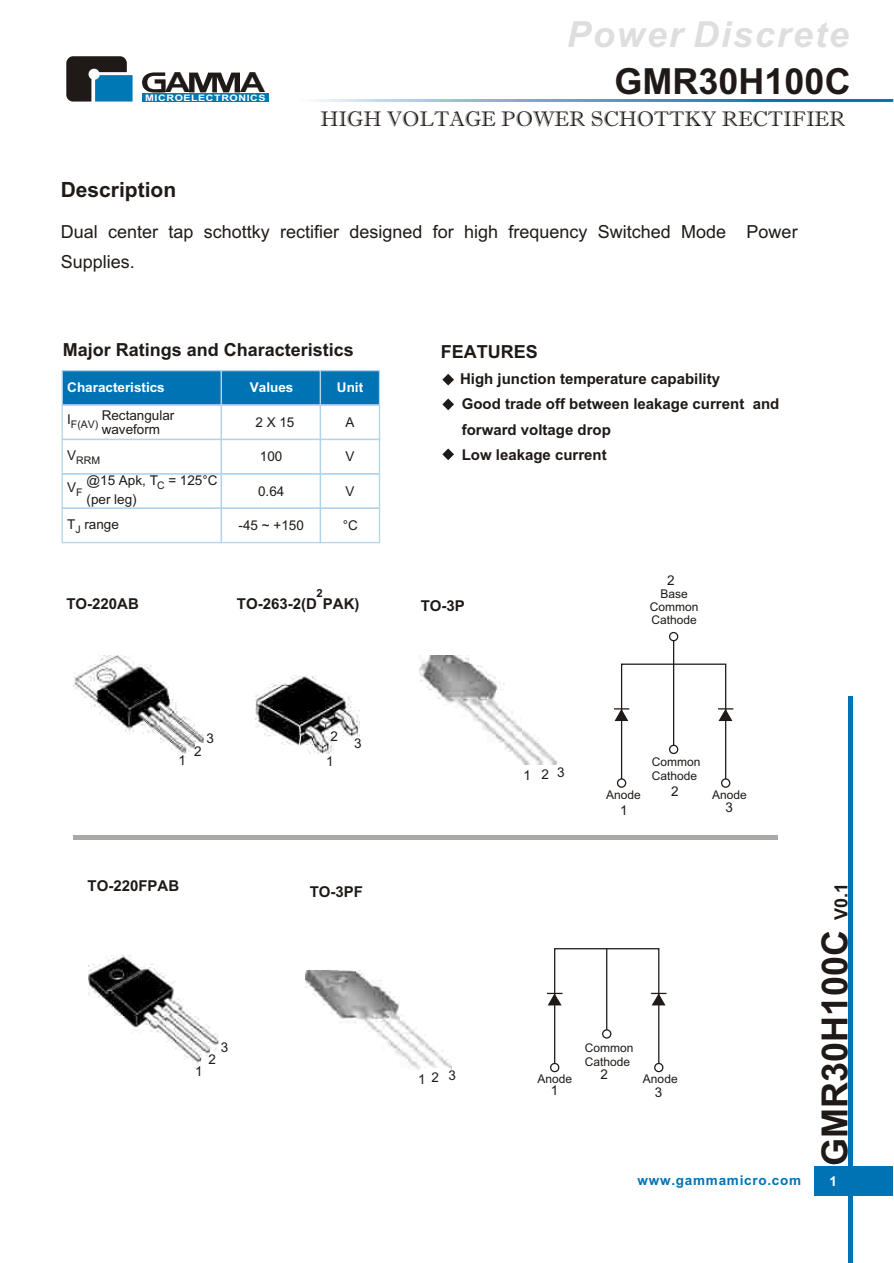
<style>
.page{position:relative;width:894px;height:1263px;background:#fff}
.page>*{position:absolute;margin:0;border:0;box-sizing:border-box;transform-origin:0 0}
.t1{font:700 36px "Arial CE";color:#1f1a17}
.t2{font:italic 700 36px "Arial";letter-spacing:.055em;color:#dedede}
.t3{font:700 27.75px "Arial";color:#1f1a17;scale:1.26 1}
.t4{font:21px "Imprint MT Shadow";color:#1f1a17}
.t5{font:700 21px "Arial CE";color:#1f1a17}
.t6{font:18px/30.2px "Arial CE";color:#1f1a17}
.t7{font:700 18px "Arial CE";color:#1f1a17}
.t8{font:700 15px/25.2px "Arial CE";color:#1f1a17}
.t9{font:13.5px/14.4px "Arial CE";color:#1f1a17}
.t10{font:700 13.5px "Arial CE";color:#fff}
.t11{font:700 13.5px "Arial CE";letter-spacing:.055em;color:#0073b5}
.t12{font:12px/13.4px "Arial CE";color:#1f1a17}
.t13{font:700 11.25px "Arial CE";color:#1f1a17}
.t14{font:10.5px "Arial CE";color:#1f1a17}
.t15{font:700 9px "Arial CE";letter-spacing:.055em;color:#fff;scale:1.19 1}
.s1{font-family:"Arial";font-size:18px}
</style>
<div class="page">
<div style="left:62px;top:370px;width:160px;height:36px;background:#0073b5;border:1px solid #b0d4eb"></div>
<div style="left:221px;top:370px;width:100px;height:36px;background:#0073b5;border:1px solid #b0d4eb"></div>
<div style="left:320px;top:370px;width:60px;height:36px;background:#0073b5;border:1px solid #b0d4eb"></div>
<div style="left:62px;top:404px;width:160px;height:36px;border:1px solid #b0d4eb"></div>
<div style="left:221px;top:404px;width:100px;height:36px;border:1px solid #b0d4eb"></div>
<div style="left:320px;top:404px;width:60px;height:36px;border:1px solid #b0d4eb"></div>
<div style="left:62px;top:439px;width:160px;height:36px;border:1px solid #b0d4eb"></div>
<div style="left:221px;top:439px;width:100px;height:36px;border:1px solid #b0d4eb"></div>
<div style="left:320px;top:439px;width:60px;height:36px;border:1px solid #b0d4eb"></div>
<div style="left:62px;top:473px;width:160px;height:36px;border:1px solid #b0d4eb"></div>
<div style="left:221px;top:473px;width:100px;height:36px;border:1px solid #b0d4eb"></div>
<div style="left:320px;top:473px;width:60px;height:36px;border:1px solid #b0d4eb"></div>
<div style="left:62px;top:508px;width:160px;height:35px;border:1px solid #b0d4eb"></div>
<div style="left:221px;top:508px;width:100px;height:35px;border:1px solid #b0d4eb"></div>
<div style="left:320px;top:508px;width:60px;height:35px;border:1px solid #b0d4eb"></div>
<div style="left:621px;top:664px;width:105px;height:116px;border:1px solid #1f1a17"></div>
<hr style="left:673px;top:640px;width:1px;height:105px;background:#1f1a17">
<div style="left:669px;top:632px;width:9px;height:9px;border:1px solid #1f1a17;border-radius:50%"></div>
<div style="left:617px;top:778px;width:9px;height:10px;border:1px solid #1f1a17;border-radius:50%"></div>
<div style="left:721px;top:778px;width:9px;height:10px;border:1px solid #1f1a17;border-radius:50%"></div>
<div style="left:669px;top:745px;width:9px;height:9px;border:1px solid #1f1a17;border-radius:50%"></div>
<svg style="left:614px;top:708px;width:15px;height:13px"></svg>
<svg style="left:718px;top:708px;width:15px;height:13px"></svg>
<div style="left:554px;top:948px;width:105px;height:116px;border:1px solid #1f1a17"></div>
<hr style="left:606px;top:948px;width:1px;height:82px;background:#1f1a17">
<div style="left:550px;top:1063px;width:9px;height:9px;border:1px solid #1f1a17;border-radius:50%"></div>
<div style="left:654px;top:1063px;width:9px;height:9px;border:1px solid #1f1a17;border-radius:50%"></div>
<div style="left:602px;top:1029px;width:9px;height:10px;border:1px solid #1f1a17;border-radius:50%"></div>
<svg style="left:547px;top:993px;width:15px;height:12px"></svg>
<svg style="left:651px;top:993px;width:15px;height:12px"></svg>
<hr style="left:73px;top:835px;width:705px;height:4px;background:#aba8a8">
<img style="left:73px;top:655px;width:131px;height:103px">
<img style="left:88px;top:956px;width:131px;height:112px">
<img style="left:255px;top:676px;width:105px;height:78px">
<div style="left:814px;top:1166px;width:79px;height:30px;background:#0073b5"></div>
<div style="left:848px;top:697px;width:5px;height:566px;background:#0073b5"></div>
<img style="left:305px;top:971px;width:146px;height:98px">
<img style="left:419px;top:655px;width:137px;height:109px">
<svg style="left:442px;top:374px;width:12px;height:12px"></svg>
<svg style="left:442px;top:399px;width:12px;height:11px"></svg>
<svg style="left:442px;top:448px;width:12px;height:12px"></svg>
<svg style="left:66px;top:56px;width:67px;height:46px;background:#375b6c"></svg>
<svg style="left:142px;top:72px;width:24px;height:21px"></svg>
<svg style="left:189px;top:73px;width:51px;height:19px"></svg>
<div style="left:142px;top:93px;width:126px;height:9px;background:#0078b5"></div>
<hr style="left:797px;top:99px;width:96px;height:3px;background:#0078b5">
<img style="left:315px;top:99px;width:482px;height:3px">
<h1 class="t2" style="left:567px;top:21px;width:284px">Power Discrete</h1>
<h2 class="t3" style="left:165px;top:72px;width:21px">A</h2>
<h2 class="t3" style="left:240px;top:72px;width:21px">A</h2>
<h1 class="t1" style="left:615px;top:68px;width:238px">GMR30H100C</h1>
<p class="t15" style="left:145px;top:94px;width:103px">MICROELECTRONICS</p>
<h3 class="t4" style="left:320px;top:111px;width:526px">HIGH VOLTAGE POWER SCHOTTKY RECTIFIER</h3>
<h3 class="t5" style="left:61px;top:182px;width:117px">Description</h3>
<p class="t6" style="left:61px;top:219px;width:738px">Dual center tap schottky rectifier designed for high frequency Switched Mode Power<br>Supplies.</p>
<p class="t7" style="left:63px;top:343px;width:293px">Major Ratings and Characteristics</p>
<p class="t10" style="left:67px;top:382px;width:99px">Characteristics</p>
<p class="t10" style="left:250px;top:382px;width:45px">Values</p>
<p class="t10" style="left:337px;top:382px;width:28px">Unit</p>
<p class="t14" style="left:67px;top:421px;width:33px"><sup>I</sup>F(AV)</p>
<p class="t9" style="left:102px;top:409px;width:74px">Rectangular waveform</p>
<p class="t14" style="left:67px;top:456px;width:34px"><sup>V</sup>RRM</p>
<p class="t9" style="left:67px;top:482px;width:17px">V<sub>F</sub></p>
<p class="t9" style="left:87px;top:472px;width:133px;line-height:18.6px">@15 Apk, T<sub>C</sub> = 125°C (per leg)</p>
<p class="t9" style="left:67px;top:518px;width:53px">T range</p>
<p class="t9" style="left:255px;top:416px;width:41px">2 X 15</p>
<p class="t9" style="left:260px;top:451px;width:24px">100</p>
<p class="t9" style="left:345px;top:416px;width:11px">A</p>
<p class="t9" style="left:346px;top:451px;width:11px">V</p>
<p class="t9" style="left:346px;top:485px;width:11px">V</p>
<p class="t9" style="left:343px;top:520px;width:17px">°C</p>
<p class="t9" style="left:258px;top:485px;width:28px">0.64</p>
<p class="t9" style="left:239px;top:519px;width:67px">-45 ~ +150</p>
<p class="t14" style="left:75px;top:525px;width:7px">J</p>
<p class="t8" style="left:66px;top:592px;width:74px">TO-220AB</p>
<p class="t13" style="left:317px;top:589px;width:8px">2</p>
<p class="t8" style="left:237px;top:592px;width:124px">TO-263-2(D PAK)</p>
<p class="t9" style="left:179px;top:754px;width:9px">1</p>
<p class="t9" style="left:207px;top:733px;width:9px">3</p>
<p class="t9" style="left:194px;top:745px;width:9px">2</p>
<p class="t8" style="left:88px;top:875px;width:93px">TO-220FPAB</p>
<p class="t9" style="left:330px;top:730px;width:9px">2</p>
<p class="t9" style="left:326px;top:755px;width:9px">1</p>
<p class="t9" style="left:354px;top:737px;width:9px">3</p>
<p class="t8" style="left:310px;top:881px;width:55px">TO-3PF</p>
<p class="t9" style="left:195px;top:1066px;width:9px">1</p>
<p class="t9" style="left:221px;top:1041px;width:9px">3</p>
<p class="t9" style="left:209px;top:1054px;width:9px">2</p>
<p class="t7" style="left:441px;top:345px;width:99px">FEATURES</p>
<p class="t8" style="left:460px;top:368px;width:321px">High junction temperature capability<br>Good trade off between leakage current and forward voltage drop<br>Low leakage current</p>
<p class="t8" style="left:421px;top:595px;width:46px">TO-3P</p>
<p class="t9" style="left:418px;top:1071px;width:39px">12 3</p>
<p class="t9" style="left:667px;top:575px;width:9px">2</p>
<p class="t12" style="left:650px;top:588px;width:50px;text-align:center">Base<br>Common<br>Cathode</p>
<p class="t9" style="left:523px;top:768px;width:43px">123</p>
<p class="t12" style="left:606px;top:789px;width:36px">Anode</p>
<p class="t9" style="left:620px;top:804px;width:9px">1</p>
<p class="t12" style="left:652px;top:756px;width:50px">Common<br>Cathode</p>
<p class="t9" style="left:671px;top:785px;width:9px">2</p>
<p class="t12" style="left:712px;top:789px;width:36px">Anode</p>
<p class="t9" style="left:725px;top:801px;width:9px">3</p>
<p class="t12" style="left:537px;top:1073px;width:36px">Anode</p>
<p class="t9" style="left:551px;top:1084px;width:9px">1</p>
<p class="t12" style="left:585px;top:1042px;width:50px">Common<br>Cathode</p>
<p class="t9" style="left:600px;top:1068px;width:9px">2</p>
<p class="t12" style="left:643px;top:1073px;width:36px">Anode</p>
<p class="t9" style="left:655px;top:1086px;width:9px">3</p>
<h1 class="t1" style="left:821px;top:1166px;width:285px;rotate:-90deg">GMR30H100C <span class="s1">V0.1</span></h1>
<p class="t11" style="left:638px;top:1175px;width:165px">www.gammamicro.com</p>
<p class="t10" style="left:830px;top:1176px;width:9px">1</p>
</div>
